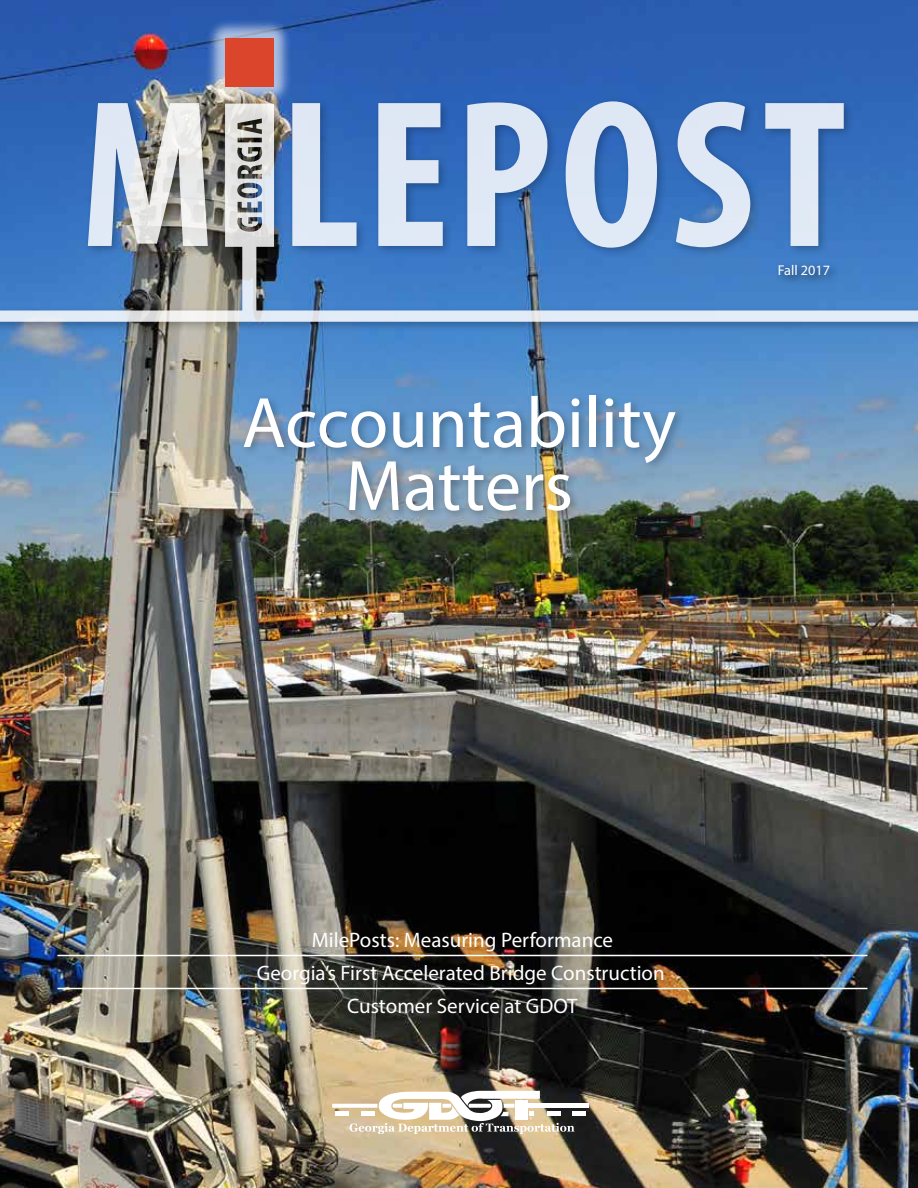
<style>
.page{position:relative;width:918px;height:1188px;background:#fff}
.page>*{position:absolute;margin:0;border:0;box-sizing:border-box;transform-origin:0 0}
.t1{font:72px/63px "Myriad Pro";color:#fff;text-align:center}
.t2{font:21px/33px "Myriad Pro";color:#fff;text-align:center}
.t3{font:14.25px "Myriad Pro";color:#fff}
</style>
<div class="page">
<img style="left:0;top:0;width:918px;height:1188px">
<div style="left:206px;top:19px;width:87px;height:86px;background:#fff;opacity:.6"></div>
<div style="left:225px;top:38px;width:49px;height:48px;background:#db452c"></div>
<hr style="left:57px;top:988px;width:810px;height:1px;background:#fff">
<hr style="left:57px;top:955px;width:810px;height:1px;background:#fff">
<div style="left:0;top:96px;width:918px;height:237px;background:#000;opacity:.3"></div>
<svg style="left:0;top:101px;width:918px;height:221px;background:#7398c7"></svg>
<hr style="left:573px;top:1112px;width:13px;height:4px;background:#fff">
<hr style="left:529px;top:1104px;width:60px;height:4px;background:#fff">
<svg style="left:332px;top:1091px;width:242px;height:43px"></svg>
<div style="left:239px;top:390px;width:447px;height:132px;background:#000;opacity:.3"></div>
<h1 class="t1" style="left:242px;top:390px;width:436px">Accountability<br>Matters</h1>
<p class="t3" style="left:778px;top:262px;width:54px">Fall 2017</p>
<p class="t2" style="left:257px;top:923px;width:410px">MilePosts: Measuring Performance<br>Georgia’s First Accelerated Bridge Construction<br>Customer Service at GDOT</p>
</div>
